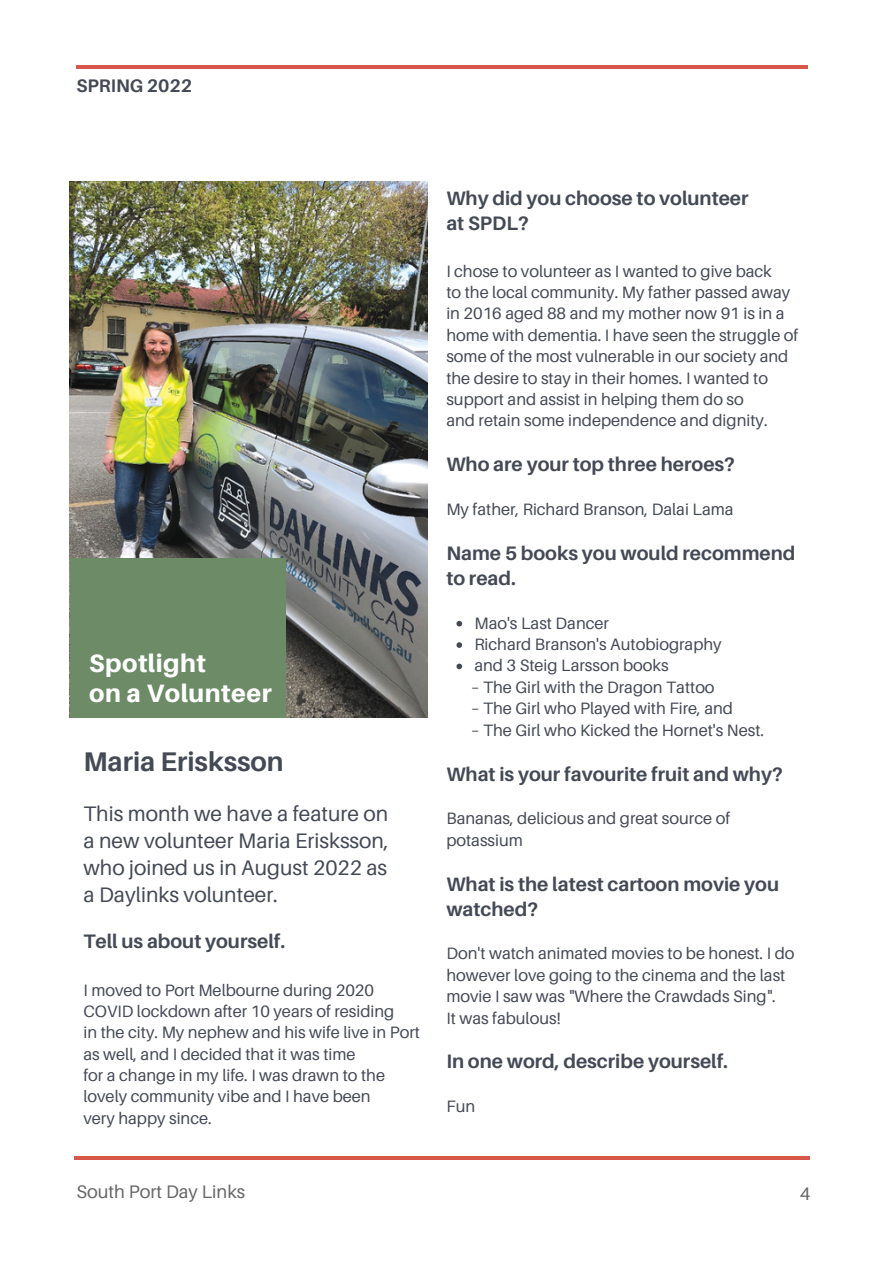
<style>
.page{position:relative;width:893px;height:1264px;background:#fff}
.page>*{position:absolute;margin:0;border:0;box-sizing:border-box;transform-origin:0 0}
.t1{font:700 27px "Aileron";color:#444956}
.t2{font:800 25.05px/30.3px "Aileron";letter-spacing:.02em;color:#fff}
.t3{font:21px/27px "Aileron";color:#444956;text-align:justify}
.t4{font:700 19.5px/24.8px "Aileron";color:#444956}
.t5{font:18.15px "Aileron";color:#666}
.t6{font:700 18.15px "Aileron";color:#444956}
.t7{font:16.5px/21.3px "Aileron";color:#444956}
</style>
<div class="page">
<hr style="left:76px;top:65px;width:731px;height:4px;background:#d75849">
<hr style="left:74px;top:1156px;width:735px;height:3px;background:#d75849">
<img style="left:70px;top:181px;width:357px;height:536px">
<div style="left:70px;top:558px;width:216px;height:159px;background:#6d8b67"></div>
<svg style="left:456px;top:621px;width:6px;height:5px"></svg>
<svg style="left:456px;top:642px;width:6px;height:6px"></svg>
<svg style="left:456px;top:663px;width:6px;height:6px"></svg>
<p class="t6" style="left:76px;top:75px;width:117px">SPRING 2022</p>
<h2 class="t2" style="left:89px;top:647px;width:184px">Spotlight<br>on a Volunteer</h2>
<h1 class="t1" style="left:83px;top:744px;width:202px">Maria Erisksson</h1>
<p class="t3" style="left:83px;top:800px;width:306px">This month we have a feature on a new volunteer Maria Erisksson, who joined us in August 2022 as a Daylinks volunteer.</p>
<p class="t4" style="left:83px;top:928px;width:203px">Tell us about yourself.</p>
<p class="t7" style="left:83px;top:978px;width:338px">I moved to Port Melbourne during 2020<br>COVID lockdown after 10 years of residing<br>in the city. My nephew and his wife live in Port as well, and I decided that it was time<br>for a change in my life. I was drawn to the lovely community vibe and I have been<br>very happy since.</p>
<p class="t4" style="left:446px;top:185px;width:304px">Why did you choose to volunteer at SPDL?</p>
<p class="t7" style="left:446px;top:260px;width:353px">I chose to volunteer as I wanted to give back<br>to the local community. My father passed away in 2016 aged 88 and my mother now 91 is in a home with dementia. I have seen the struggle of some of the most vulnerable in our society and the desire to stay in their homes. I wanted to support and assist in helping them do so<br>and retain some independence and dignity.</p>
<p class="t4" style="left:446px;top:451px;width:290px">Who are your top three heroes?</p>
<p class="t7" style="left:446px;top:498px;width:289px">My father, Richard Branson, Dalai Lama</p>
<p class="t4" style="left:446px;top:540px;width:350px">Name 5 books you would recommend to read.</p>
<p class="t7" style="left:474px;top:612px;width:249px">Mao's Last Dancer<br>Richard Branson's Autobiography and 3 Steig Larsson books</p>
<p class="t7" style="left:471px;top:676px;width:245px">– The Girl with the Dragon Tattoo</p>
<p class="t7" style="left:471px;top:697px;width:263px">– The Girl who Played with Fire, and</p>
<p class="t7" style="left:471px;top:718px;width:294px">– The Girl who Kicked the Hornet's Nest.</p>
<p class="t4" style="left:446px;top:761px;width:338px">What is your favourite fruit and why?</p>
<p class="t7" style="left:446px;top:807px;width:285px">Bananas, delicious and great source of potassium</p>
<p class="t4" style="left:446px;top:871px;width:334px">What is the latest cartoon movie you watched?</p>
<p class="t7" style="left:446px;top:942px;width:349px">Don't watch animated movies to be honest. I do however love going to the cinema and the last movie I saw was "Where the Crawdads Sing".<br>It was fabulous!</p>
<p class="t4" style="left:446px;top:1048px;width:283px">In one word, describe yourself.</p>
<p class="t7" style="left:446px;top:1095px;width:30px">Fun</p>
<p class="t5" style="left:76px;top:1180px;width:170px">South Port Day Links</p>
<p class="t5" style="left:799px;top:1181px;width:12px">4</p>
</div>
